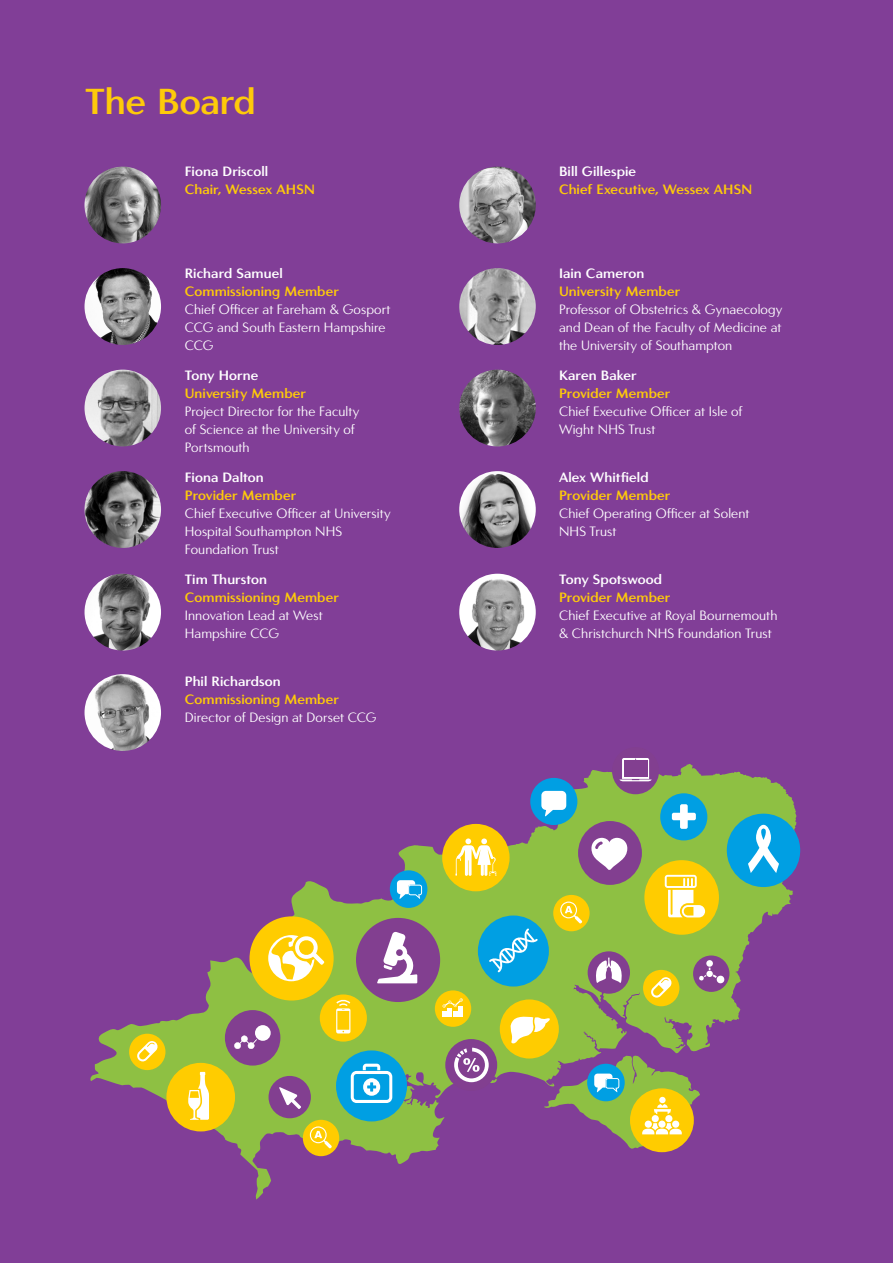
<style>
.page{position:relative;width:893px;height:1263px;background:#813e97}
.page>*{position:absolute;margin:0;border:0;box-sizing:border-box;transform-origin:0 0}
.Numbers{font:700 36px "Carisma Demi";letter-spacing:-.01em;color:#feca0a}
.Numbers-2{font:13.5px/18px "Carisma";letter-spacing:.005em;color:#fff}
.Numbers-3{font:700 13.5px "Carisma Demi";letter-spacing:.005em;color:#feca0a}
.Numbers-4{font:700 13.5px "Carisma Demi";letter-spacing:.005em;color:#fff}
</style>
<div class="page">
<img style="left:85px;top:167px;width:76px;height:76px;border-radius:38px">
<img style="left:459px;top:167px;width:77px;height:76px;border-radius:38px">
<img style="left:85px;top:268px;width:76px;height:77px;border-radius:38px">
<img style="left:459px;top:268px;width:77px;height:77px;border-radius:38px">
<img style="left:85px;top:370px;width:76px;height:76px;border-radius:38px">
<img style="left:459px;top:370px;width:77px;height:76px;border-radius:38px">
<img style="left:85px;top:471px;width:76px;height:77px;border-radius:38px">
<img style="left:85px;top:574px;width:76px;height:76px;border-radius:38px">
<img style="left:85px;top:674px;width:76px;height:77px;border-radius:38px">
<img style="left:459px;top:471px;width:77px;height:77px;border-radius:38px">
<img style="left:459px;top:574px;width:77px;height:76px;border-radius:38px">
<svg style="left:90px;top:764px;width:707px;height:435px"></svg>
<div style="left:500px;top:999px;width:59px;height:59px;background:#fc0;border-radius:50%"></div>
<div style="left:643px;top:970px;width:36px;height:36px;background:#fc0;border-radius:50%"></div>
<div style="left:612px;top:747px;width:47px;height:47px;background:#823f90;border-radius:50%"></div>
<div style="left:320px;top:994px;width:47px;height:47px;background:#fc0;border-radius:50%"></div>
<div style="left:727px;top:814px;width:73px;height:73px;background:#009fe3;border-radius:50%"></div>
<div style="left:693px;top:955px;width:36px;height:37px;background:#823f90;border-radius:50%"></div>
<div style="left:706px;top:960px;width:7px;height:7px;background:#fff;border-radius:50%"></div>
<svg style="left:699px;top:967px;width:26px;height:17px"></svg>
<div style="left:249px;top:916px;width:85px;height:84px;background:#fc0;border-radius:50%"></div>
<svg style="left:268px;top:935px;width:56px;height:46px"></svg>
<div style="left:390px;top:870px;width:37px;height:38px;background:#009fe3;border-radius:50%"></div>
<svg style="left:397px;top:880px;width:25px;height:19px"></svg>
<div style="left:269px;top:1076px;width:42px;height:42px;background:#823f90;border-radius:50%"></div>
<svg style="left:279px;top:1087px;width:22px;height:22px"></svg>
<div style="left:530px;top:778px;width:47px;height:47px;background:#009fe3;border-radius:50%"></div>
<svg style="left:541px;top:791px;width:25px;height:26px"></svg>
<div style="left:578px;top:821px;width:64px;height:64px;background:#823f90;border-radius:50%"></div>
<svg style="left:591px;top:838px;width:36px;height:32px"></svg>
<div style="left:660px;top:793px;width:47px;height:47px;background:#009fe3;border-radius:50%"></div>
<svg style="left:672px;top:804px;width:24px;height:25px"></svg>
<div style="left:225px;top:1010px;width:55px;height:55px;background:#823f90;border-radius:50%"></div>
<div style="left:255px;top:1025px;width:16px;height:16px;background:#fff;border-radius:50%"></div>
<svg style="left:234px;top:1035px;width:23px;height:14px"></svg>
<div style="left:445px;top:1039px;width:52px;height:52px;background:#823f90;border-radius:50%"></div>
<svg style="left:454px;top:1048px;width:35px;height:34px"></svg>
<div style="left:356px;top:918px;width:84px;height:84px;background:#823f90;border-radius:50%"></div>
<svg style="left:377px;top:931px;width:40px;height:52px"></svg>
<svg style="left:651px;top:977px;width:21px;height:21px"></svg>
<div style="left:129px;top:1034px;width:36px;height:36px;background:#fc0;border-radius:50%"></div>
<svg style="left:137px;top:1041px;width:21px;height:20px"></svg>
<div style="left:553px;top:895px;width:37px;height:36px;background:#fc0;border-radius:50%"></div>
<svg style="left:560px;top:901px;width:22px;height:22px"></svg>
<div style="left:303px;top:1120px;width:36px;height:36px;background:#fc0;border-radius:50%"></div>
<svg style="left:310px;top:1126px;width:22px;height:22px"></svg>
<svg style="left:544px;top:1055px;width:156px;height:94px"></svg>
<div style="left:645px;top:1120px;width:7px;height:8px;background:#fff;border-radius:50%"></div>
<div style="left:435px;top:990px;width:36px;height:37px;background:#fc0;border-radius:50%"></div>
<svg style="left:442px;top:998px;width:21px;height:19px"></svg>
<svg style="left:336px;top:999px;width:14px;height:4px"></svg>
<svg style="left:336px;top:1003px;width:14px;height:30px"></svg>
<div style="left:166px;top:1063px;width:69px;height:68px;background:#fc0;border-radius:50%"></div>
<svg style="left:188px;top:1072px;width:21px;height:48px"></svg>
<svg style="left:510px;top:1016px;width:40px;height:28px"></svg>
<svg style="left:748px;top:825px;width:31px;height:48px"></svg>
<div style="left:336px;top:1050px;width:71px;height:71px;background:#009fe3;border-radius:50%"></div>
<svg style="left:351px;top:1064px;width:41px;height:39px"></svg>
<div style="left:588px;top:951px;width:42px;height:43px;background:#823f90;border-radius:50%"></div>
<svg style="left:596px;top:958px;width:26px;height:25px"></svg>
<div style="left:442px;top:824px;width:68px;height:67px;background:#fc0;border-radius:50%"></div>
<svg style="left:455px;top:838px;width:41px;height:38px"></svg>
<div style="left:644px;top:860px;width:75px;height:75px;background:#fc0;border-radius:50%"></div>
<svg style="left:665px;top:875px;width:40px;height:42px"></svg>
<div style="left:478px;top:915px;width:71px;height:71px;background:#009fe3;border-radius:50%"></div>
<svg style="left:489px;top:928px;width:49px;height:44px"></svg>
<svg style="left:620px;top:758px;width:32px;height:23px"></svg>
<div style="left:624px;top:760px;width:23px;height:17px;background:#823f90"></div>
<p class="Numbers" style="left:85px;top:80px;width:172px">The Board</p>
<p class="Numbers-4" style="left:185px;top:164px;width:85px">Fiona Driscoll</p>
<p class="Numbers-3" style="left:185px;top:182px;width:131px">Chair, Wessex AHSN</p>
<p class="Numbers-4" style="left:185px;top:266px;width:99px">Richard Samuel</p>
<p class="Numbers-3" style="left:185px;top:284px;width:156px">Commissioning Member</p>
<p class="Numbers-2" style="left:185px;top:301px;width:207px">Chief Officer at Fareham &amp; Gosport<br>CCG and South Eastern Hampshire<br>CCG</p>
<p class="Numbers-4" style="left:185px;top:368px;width:75px">Tony Horne</p>
<p class="Numbers-3" style="left:185px;top:386px;width:123px">University Member</p>
<p class="Numbers-2" style="left:185px;top:403px;width:176px">Project Director for the Faculty of Science at the University of<br>Portsmouth</p>
<p class="Numbers-4" style="left:185px;top:470px;width:80px">Fiona Dalton</p>
<p class="Numbers-3" style="left:185px;top:488px;width:113px">Provider Member</p>
<p class="Numbers-2" style="left:185px;top:505px;width:207px">Chief Executive Officer at University<br>Hospital Southampton NHS<br>Foundation Trust</p>
<p class="Numbers-4" style="left:185px;top:572px;width:84px">Tim Thurston</p>
<p class="Numbers-3" style="left:185px;top:590px;width:156px">Commissioning Member</p>
<p class="Numbers-2" style="left:185px;top:607px;width:139px">Innovation Lead at West<br>Hampshire CCG</p>
<p class="Numbers-4" style="left:185px;top:674px;width:97px">Phil Richardson</p>
<p class="Numbers-3" style="left:185px;top:692px;width:156px">Commissioning Member</p>
<p class="Numbers-2" style="left:185px;top:709px;width:193px">Director of Design at Dorset CCG</p>
<p class="Numbers-4" style="left:559px;top:164px;width:79px">Bill Gillespie</p>
<p class="Numbers-3" style="left:559px;top:182px;width:195px">Chief Executive, Wessex AHSN</p>
<p class="Numbers-4" style="left:559px;top:266px;width:87px">Iain Cameron</p>
<p class="Numbers-3" style="left:559px;top:284px;width:123px">University Member</p>
<p class="Numbers-2" style="left:559px;top:301px;width:225px;text-align:justify">Professor of Obstetrics &amp; Gynaecology and Dean of the Faculty of Medicine at the University of Southampton</p>
<p class="Numbers-4" style="left:559px;top:368px;width:79px">Karen Baker</p>
<p class="Numbers-3" style="left:559px;top:386px;width:113px">Provider Member</p>
<p class="Numbers-2" style="left:559px;top:403px;width:185px">Chief Executive Officer at Isle of<br>Wight NHS Trust</p>
<p class="Numbers-4" style="left:559px;top:470px;width:91px">Alex Whitfield</p>
<p class="Numbers-3" style="left:559px;top:488px;width:113px">Provider Member</p>
<p class="Numbers-2" style="left:559px;top:505px;width:192px">Chief Operating Officer at Solent<br>NHS Trust</p>
<p class="Numbers-4" style="left:559px;top:572px;width:105px">Tony Spotswood</p>
<p class="Numbers-3" style="left:559px;top:590px;width:113px">Provider Member</p>
<p class="Numbers-2" style="left:559px;top:607px;width:220px">Chief Executive at Royal Bournemouth &amp; Christchurch NHS Foundation Trust</p>
</div>
